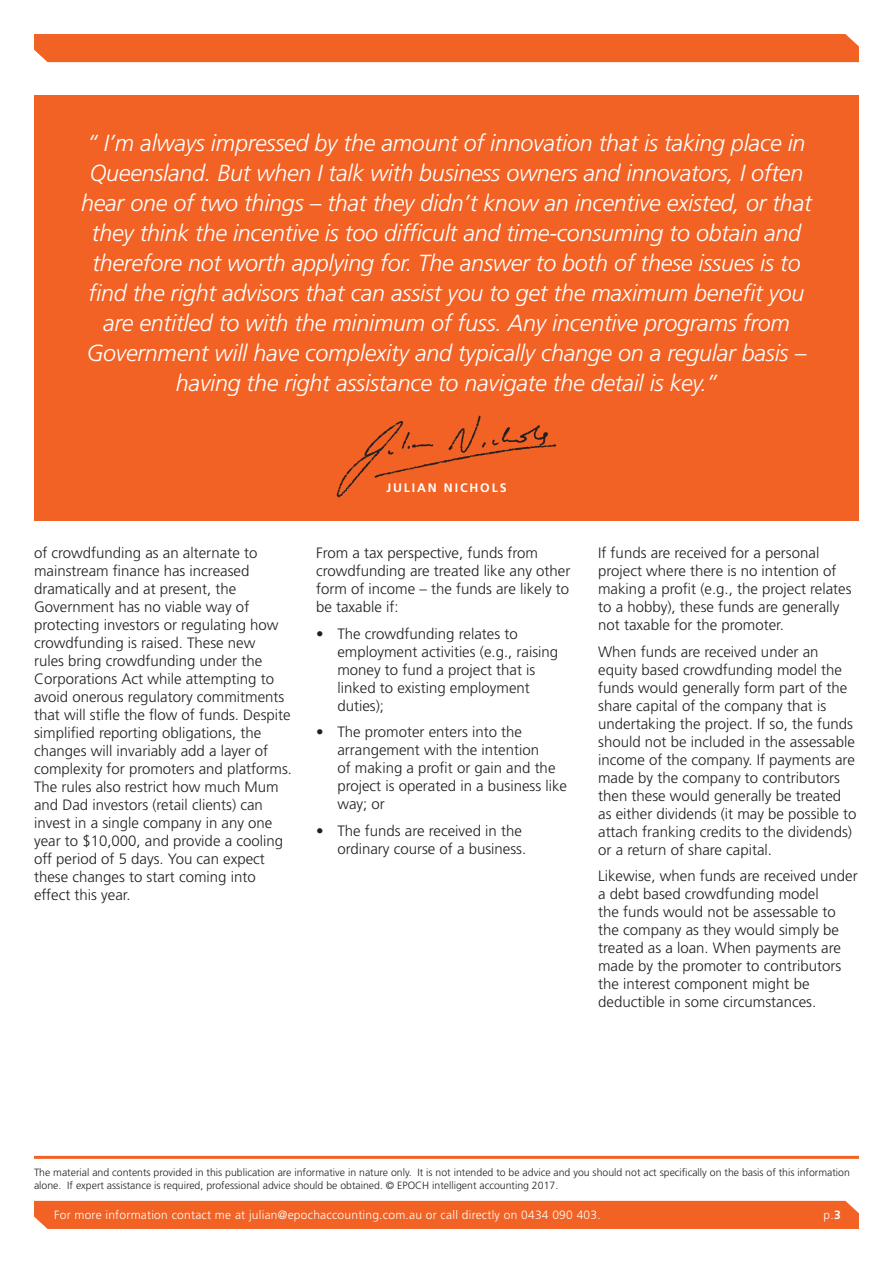
<style>
.page{position:relative;width:893px;height:1263px;background:#fff}
.page>*{position:absolute;margin:0;border:0;box-sizing:border-box;transform-origin:0 0}
.t1{font:italic 300 23.25px/30px "Frutiger";letter-spacing:-.01em;color:#fff;text-align:center}
.t2{font:300 15px/18px "Frutiger";color:#231f20}
.t3{font:700 12.3px "Frutiger";letter-spacing:.15em;color:#fff}
.t4{font:300 12px "Frutiger";letter-spacing:.02em;color:#fff}
.t5{font:300 10.5px/12.6px "Frutiger";color:#231f20}
.s1{font-weight:700}
</style>
<div class="page">
<div style="left:34px;top:34px;width:825px;height:28px;background:#f26224"></div>
<div style="left:34px;top:1201px;width:825px;height:28px;background:#f26224"></div>
<hr style="left:34px;top:1156px;width:825px;height:3px;background:#f26224">
<div style="left:34px;top:96px;width:825px;height:425px;background:#f26224"></div>
<svg style="left:337px;top:416px;width:219px;height:81px"></svg>
<p class="t1" style="left:81px;top:128px;width:732px">“ I’m always impressed by the amount of innovation that is taking place in Queensland. But when I talk with business owners and innovators, I often hear one of two things – that they didn’t know an incentive existed, or that they think the incentive is too difficult and time-consuming to obtain and therefore not worth applying for. The answer to both of these issues is to find the right advisors that can assist you to get the maximum benefit you are entitled to with the minimum of fuss. Any incentive programs from Government will have complexity and typically change on a regular basis – having the right assistance to navigate the detail is key.”</p>
<p class="t3" style="left:386px;top:481px;width:122px">JULIAN NICHOLS</p>
<p class="t2" style="left:34px;top:544px;width:260px">of crowdfunding as an alternate to mainstream finance has increased dramatically and at present, the Government has no viable way of protecting investors or regulating how crowdfunding is raised. These new<br>rules bring crowdfunding under the Corporations Act while attempting to avoid onerous regulatory commitments that will stifle the flow of funds. Despite simplified reporting obligations, the changes will invariably add a layer of complexity for promoters and platforms.<br>The rules also restrict how much Mum and Dad investors (retail clients) can invest in a single company in any one year to $10,000, and provide a cooling off period of 5 days. You can expect these changes to start coming into effect this year.</p>
<p class="t2" style="left:316px;top:544px;width:256px">From a tax perspective, funds from crowdfunding are treated like any other form of income – the funds are likely to be taxable if:</p>
<p class="t2" style="left:337px;top:624px;width:222px;text-indent:-21px">• The crowdfunding relates to employment activities (e.g., raising money to fund a project that is linked to existing employment duties);</p>
<p class="t2" style="left:337px;top:723px;width:231px;text-indent:-21px">• The promoter enters into the arrangement with the intention<br>of making a profit or gain and the project is operated in a business like way; or</p>
<p class="t2" style="left:316px;top:821px;width:212px;text-align:right">• The funds are received in the ordinary course of a business.</p>
<p class="t2" style="left:598px;top:544px;width:255px">If funds are received for a personal project where there is no intention of making a profit (e.g., the project relates to a hobby), these funds are generally not taxable for the promoter.</p>
<p class="t2" style="left:598px;top:642px;width:260px">When funds are received under an equity based crowdfunding model the funds would generally form part of the share capital of the company that is undertaking the project. If so, the funds should not be included in the assessable income of the company. If payments are made by the company to contributors then these would generally be treated as either dividends (it may be possible to attach franking credits to the dividends) or a return of share capital.</p>
<p class="t2" style="left:598px;top:867px;width:261px">Likewise, when funds are received under a debt based crowdfunding model<br>the funds would not be assessable to the company as they would simply be treated as a loan. When payments are made by the promoter to contributors the interest component might be deductible in some circumstances.</p>
<p class="t5" style="left:34px;top:1166px;width:817px">The material and contents provided in this publication are informative in nature only. It is not intended to be advice and you should not act specifically on the basis of this information alone. If expert assistance is required, professional advice should be obtained. © EPOCH intelligent accounting 2017.</p>
<p class="t4" style="left:54px;top:1208px;width:548px">For more information contact me at julian@epochaccounting.com.au or call directly on 0434 090 403.</p>
<p class="t4" style="left:824px;top:1208px;width:19px">p.<span class="s1">3</span></p>
</div>
